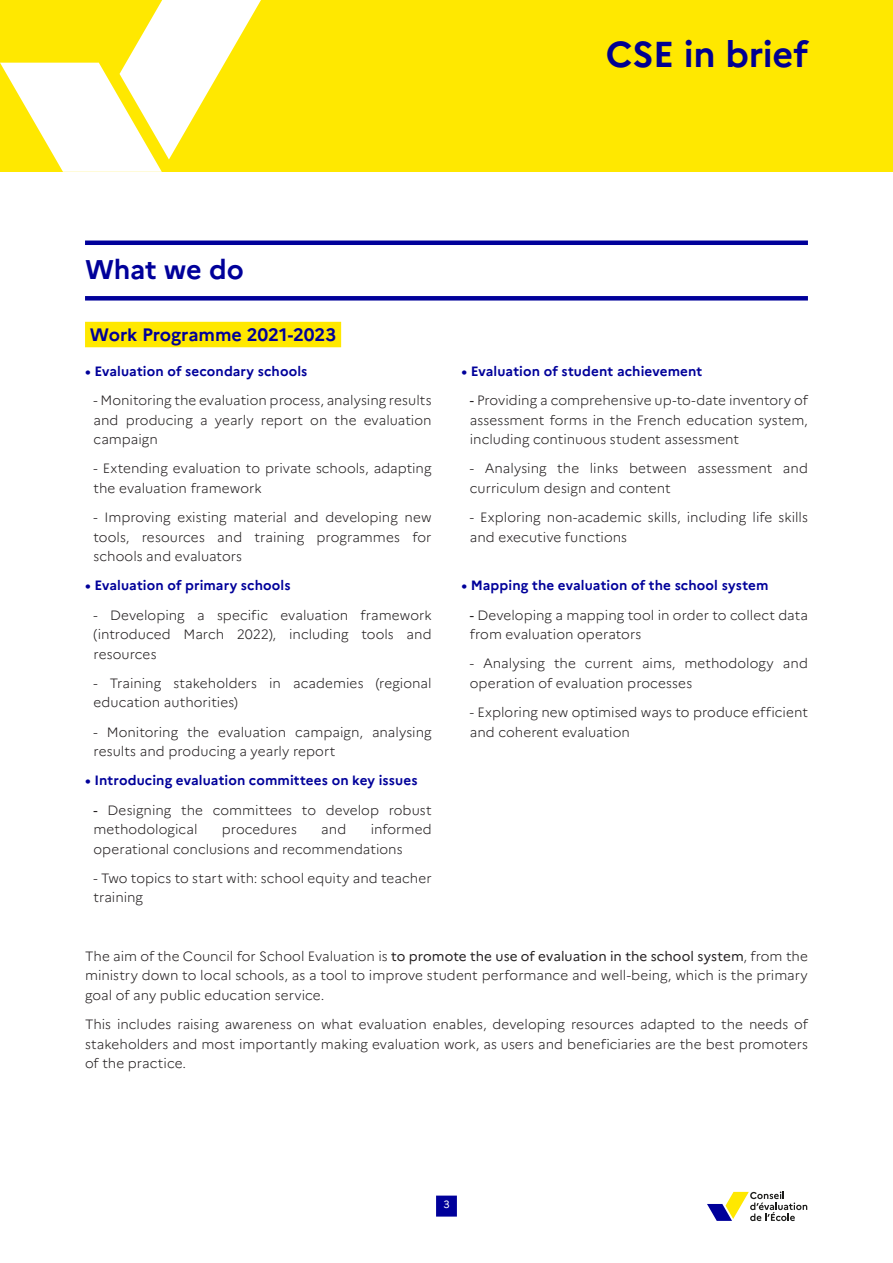
<style>
.page{position:relative;width:893px;height:1263px;background:#fff}
.page>*{position:absolute;margin:0;border:0;box-sizing:border-box;transform-origin:0 0}
.t1{font:700 36px "Marianne";letter-spacing:-.01em;color:#000091}
.titre_N0{font:700 27px "Marianne";letter-spacing:-.01em;color:#00009a}
.N2{font:700 18px "Marianne";letter-spacing:-.005em;color:#00009a}
.texte_courant{font:300 13.5px/19.5px "Marianne";color:#231f20}
.chapo{font:700 13.5px "Marianne";letter-spacing:.01em;color:#00009a}
.t2{font:10.5px "Marianne";color:#fff}
.s1{font-weight:400}
</style>
<div class="page">
<div style="left:0;top:0;width:893px;height:171px;background:#ffe800"></div>
<svg style="left:0;top:0;width:270px;height:172px"></svg>
<div style="left:85px;top:240px;width:723px;height:5px;background:#00009a"></div>
<div style="left:85px;top:296px;width:723px;height:5px;background:#00009a"></div>
<div style="left:85px;top:322px;width:256px;height:25px;background:#ffe800"></div>
<svg style="left:707px;top:1191px;width:100px;height:30px"></svg>
<div style="left:436px;top:1195px;width:21px;height:21px;background:#00009a"></div>
<h1 class="t1" style="left:606px;top:32px;width:204px">CSE in brief</h1>
<p class="titre_N0" style="left:85px;top:253px;width:160px">What we do</p>
<p class="N2" style="left:90px;top:323px;width:248px">Work Programme 2021-2023</p>
<p class="chapo" style="left:85px;top:363px;width:224px">• Evaluation of secondary schools</p>
<p class="texte_courant" style="left:94px;top:390px;width:340px;text-align:justify">- Monitoring the evaluation process, analysing results and producing a yearly report on the evaluation campaign</p>
<p class="texte_courant" style="left:94px;top:459px;width:340px">- Extending evaluation to private schools, adapting the evaluation framework</p>
<p class="texte_courant" style="left:94px;top:507px;width:340px;text-align:justify">- Improving existing material and developing new tools, resources and training programmes for schools and evaluators</p>
<p class="chapo" style="left:85px;top:577px;width:207px">• Evaluation of primary schools</p>
<p class="texte_courant" style="left:94px;top:605px;width:340px;text-align:justify">- Developing a specific evaluation framework (introduced March 2022), including tools and resources</p>
<p class="texte_courant" style="left:94px;top:673px;width:340px">- Training stakeholders in academies (regional education authorities)</p>
<p class="texte_courant" style="left:94px;top:722px;width:340px">- Monitoring the evaluation campaign, analysing results and producing a yearly report</p>
<p class="chapo" style="left:85px;top:772px;width:334px">• Introducing evaluation committees on key issues</p>
<p class="texte_courant" style="left:94px;top:800px;width:340px"><span class="s1">-</span> Designing the committees to develop robust methodological</p>
<p class="texte_courant" style="left:94px;top:819px;width:340px;text-indent:277px">informed operational conclusions and recommendations</p>
<p class="texte_courant" style="left:94px;top:868px;width:340px">- Two topics to start with: school equity and teacher training</p>
<p class="texte_courant" style="left:222px;top:819px;width:76px">procedures</p>
<p class="texte_courant" style="left:321px;top:819px;width:27px">and</p>
<p class="chapo" style="left:461px;top:363px;width:242px">• Evaluation of student achievement</p>
<p class="texte_courant" style="left:470px;top:390px;width:340px;text-align:justify"><span class="s1">-</span> Providing a comprehensive up-to-date inventory of assessment forms in the French education system, including continuous student assessment</p>
<p class="texte_courant" style="left:470px;top:459px;width:340px">- Analysing the links between assessment and curriculum design and content</p>
<p class="texte_courant" style="left:470px;top:507px;width:340px">- Exploring non-academic skills, including life skills and executive functions</p>
<p class="chapo" style="left:461px;top:577px;width:309px">• Mapping the evaluation of the school system</p>
<p class="texte_courant" style="left:470px;top:605px;width:340px"><span class="s1">-</span> Developing a mapping tool in order to collect data from evaluation operators</p>
<p class="texte_courant" style="left:470px;top:654px;width:340px">- Analysing the current aims, methodology and operation of evaluation processes</p>
<p class="texte_courant" style="left:470px;top:702px;width:340px">- Exploring new optimised ways to produce efficient and coherent evaluation</p>
<p class="texte_courant" style="left:85px;top:946px;width:724px;text-align:justify">The aim of the Council for School Evaluation is <span class="s1">to promote the use of evaluation in the school system</span>, from the ministry down to local schools, as a tool to improve student performance and well-being, which is the primary goal of any public education service.</p>
<p class="texte_courant" style="left:85px;top:1014px;width:724px;text-align:justify">This includes raising awareness on what evaluation enables, developing resources adapted to the needs of stakeholders and most importantly making evaluation work, as users and beneficiaries are the best promoters of the practice.</p>
<p class="t2" style="left:443px;top:1198px;width:8px">3</p>
</div>
